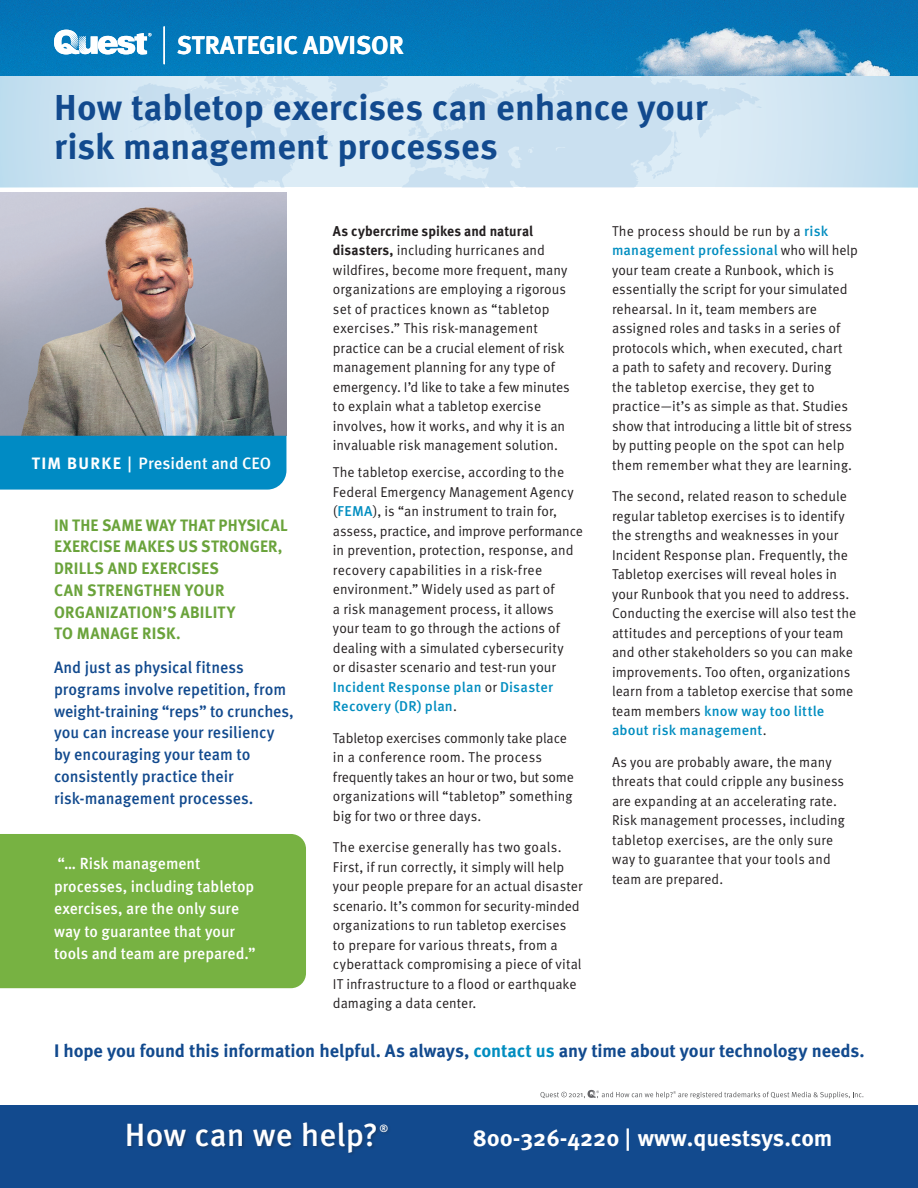
<style>
.page{position:relative;width:918px;height:1188px;background:#fff}
.page>*{position:absolute;margin:0;border:0;box-sizing:border-box;transform-origin:0 0}
.t1{font:700 36px/39px "Meta OT";color:#124a8e}
.t2{font:500 32.1px "Meta OT";letter-spacing:.005em;color:#fff}
.t3{font:700 25.5px "Meta OT";color:#fff}
.t4{font:700 23.25px "Meta OT";color:#fff}
.Body_Text{font:700 18.15px "Meta OT";letter-spacing:-.005em;color:#124a8e}
.Body_Text-2{font:500 16.5px/21.8px "Meta OT";color:#124a8e;scale:.96 1}
.Body_Text-3{font:700 16.5px/21.8px "Meta OT";letter-spacing:.015em;color:#6aa33b;scale:.96 1}
.t5{font:500 16.5px "Meta OT";letter-spacing:-.005em;color:#fff}
.Body_Text-4{font:500 16.2px/22.5px "Meta OT";color:#fff;scale:.96 1}
.Body_Text-5{font:14.25px/19.5px "Meta OT Norm";letter-spacing:.005em;color:#231f20;scale:.96 1}
.t6{font:500 10.35px "Meta OT";color:#fff}
.t7{font:500 5.85px "Meta OT";color:#57585a}
.s1{font-weight:700}
.s2{font-family:"Meta OT";font-weight:700}
.s3{font-family:"Meta OT";font-weight:500;color:#008dc0}
.s4{color:#008dc0}
.s5{font-weight:500}
</style>
<div class="page">
<img style="left:0;top:0;width:918px;height:66px">
<svg style="left:0;top:66px;width:918px;height:121px;background:#c1dcee"></svg>
<div style="left:0;top:1106px;width:918px;height:82px;background:#124a8e"></div>
<svg style="left:54px;top:30px;width:98px;height:25px"></svg>
<hr style="left:163px;top:27px;width:2px;height:37px;background:#fff">
<div style="left:127px;top:1122px;width:264px;height:34px;background:#231f20;opacity:.3"></div>
<div style="left:0;top:834px;width:306px;height:154px;background:#77b242"></div>
<svg style="left:540px;top:1090px;width:323px;height:9px"></svg>
<img style="left:0;top:193px;width:286px;height:243px">
<div style="left:0;top:436px;width:286px;height:54px;background:#008bc4"></div>
<p class="t3" style="left:177px;top:29px;width:229px">STRATEGIC ADVISOR</p>
<p class="t1" style="left:54px;top:89px;width:655px">How tabletop exercises can enhance your risk management processes</p>
<p class="t5" style="left:32px;top:453px;width:241px"><span class="s1">TIM BURKE</span> | President and CEO</p>
<p class="Body_Text-3" style="left:54px;top:514px;width:245px">IN THE SAME WAY THAT PHYSICAL<br>EXERCISE MAKES US STRONGER,<br>DRILLS AND EXERCISES<br>CAN STRENGTHEN YOUR<br>ORGANIZATION’S ABILITY<br>TO MANAGE RISK.</p>
<p class="Body_Text-2" style="left:54px;top:657px;width:251px">And just as physical fitness programs involve repetition, from weight-training “reps” to crunches, you can increase your resiliency by encouraging your team to consistently practice their risk-management processes.</p>
<p class="Body_Text-4" style="left:54px;top:853px;width:212px">“… Risk management processes, including tabletop exercises, are the only sure way to guarantee that your tools and team are prepared.”</p>
<p class="Body_Text-5" style="left:333px;top:221px;width:248px"><span class="s2">As cybercrime spikes and natural disasters,</span> including hurricanes and wildfires, become more frequent, many organizations are employing a rigorous set of practices known as “tabletop exercises.” This risk-management practice can be a crucial element of risk management planning for any type of emergency. I’d like to take a few minutes to explain what a tabletop exercise involves, how it works, and why it is an invaluable risk management solution.</p>
<p class="Body_Text-5" style="left:333px;top:463px;width:262px">The tabletop exercise, according to the Federal Emergency Management Agency (<span class="s3">FEMA</span>), is “an instrument to train for, assess, practice, and improve performance in prevention, protection, response, and recovery capabilities in a risk-free environment.” Widely used as part of<br>a risk management process, it allows your team to go through the actions of dealing with a simulated cybersecurity<br>or disaster scenario and test-run your <span class="s3">Incident Response plan</span> or <span class="s3">Disaster Recovery (DR) plan</span>.</p>
<p class="Body_Text-5" style="left:333px;top:728px;width:253px">Tabletop exercises commonly take place in a conference room. The process frequently takes an hour or two, but some organizations will “tabletop” something big for two or three days.</p>
<p class="Body_Text-5" style="left:333px;top:838px;width:261px">The exercise generally has two goals.<br>First, if run correctly, it simply will help your people prepare for an actual disaster scenario. It’s common for security-minded organizations to run tabletop exercises<br>to prepare for various threats, from a cyberattack compromising a piece of vital IT infrastructure to a flood or earthquake damaging a data center.</p>
<p class="Body_Text-5" style="left:612px;top:221px;width:258px">The process should be run by a <span class="s3">risk management professional</span> who will help your team create a Runbook, which is essentially the script for your simulated rehearsal. In it, team members are assigned roles and tasks in a series of protocols which, when executed, chart<br>a path to safety and recovery. During<br>the tabletop exercise, they get to practice—it’s as simple as that. Studies show that introducing a little bit of stress by putting people on the spot can help them remember what they are learning.</p>
<p class="Body_Text-5" style="left:612px;top:487px;width:256px">The second, related reason to schedule regular tabletop exercises is to identify the strengths and weaknesses in your Incident Response plan. Frequently, the Tabletop exercises will reveal holes in your Runbook that you need to address.<br>Conducting the exercise will also test the attitudes and perceptions of your team and other stakeholders so you can make improvements. Too often, organizations learn from a tabletop exercise that some team members <span class="s3">know way too little about risk management</span>.</p>
<p class="Body_Text-5" style="left:612px;top:752px;width:244px">As you are probably aware, the many threats that could cripple any business are expanding at an accelerating rate.<br>Risk management processes, including tabletop exercises, are the only sure way to guarantee that your tools and team are prepared.</p>
<p class="Body_Text" style="left:54px;top:1039px;width:812px">I hope you found this information helpful. As always, <span class="s4">contact us</span> any time about your technology needs.</p>
<p class="t2" style="left:125px;top:1115px;width:255px">How can we help?</p>
<p class="t6" style="left:379px;top:1122px;width:10px">®</p>
<p class="t7" style="left:580px;top:1092px;width:4px">1</p>
<p class="t4" style="left:473px;top:1124px;width:361px">800-326-4220 <span class="s5">|</span> www.questsys.com</p>
</div>
